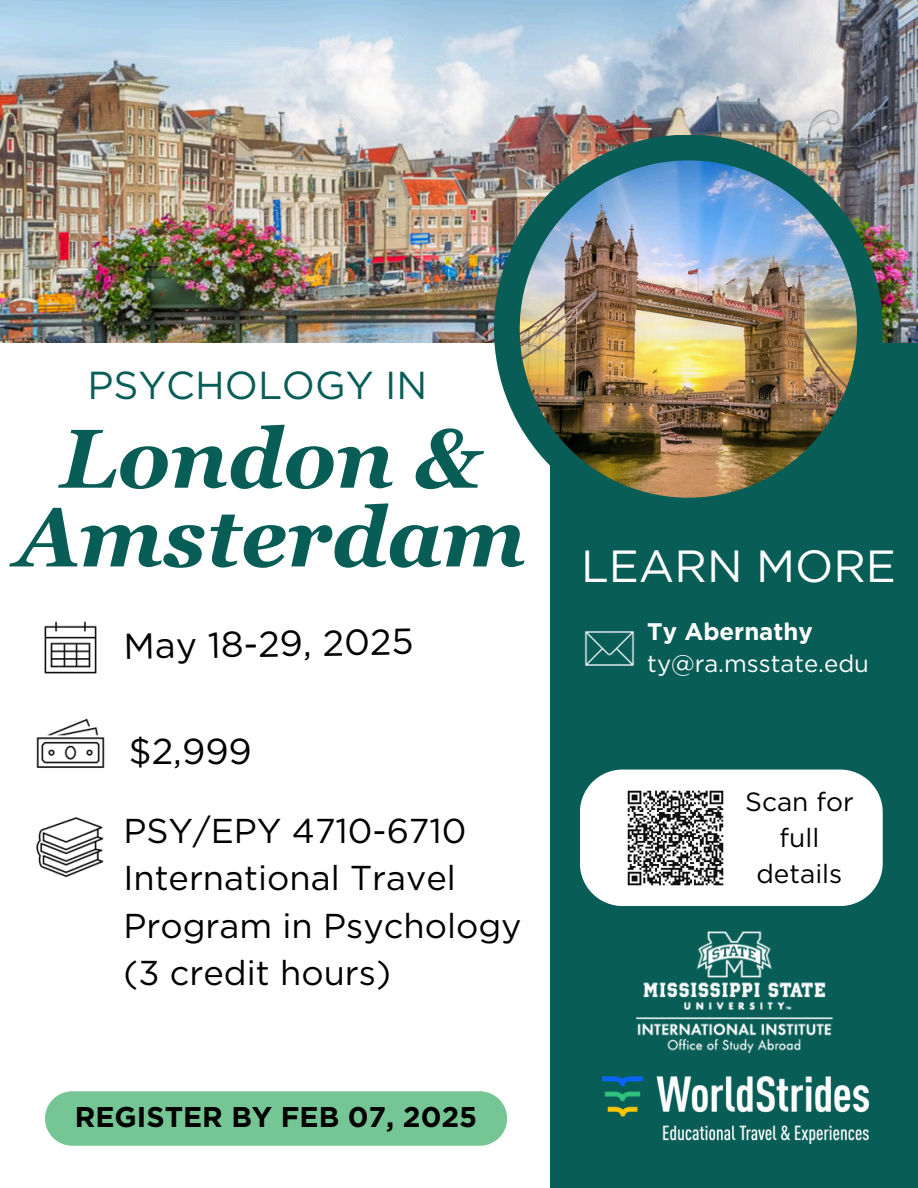
<style>
.page{position:relative;width:918px;height:1188px;background:#fff}
.page>*{position:absolute;margin:0;border:0;box-sizing:border-box;transform-origin:0 0}
.t1{font:italic 700 83.4px/78.8px "Georgia Pro";color:#085d56;text-align:center}
.t2{font:45px "Gotham";color:#fff}
.t3{font:39px "Gotham";color:#085d56}
.t4{font:36px "Gotham";color:#000}
.t5{font:34.5px/47.2px "Gotham";color:#000}
.t6{font:700 28.5px "Gotham";color:#000}
.t7{font:26.25px/36px "Gotham";color:#000;text-align:center}
.t8{font:24px "Gotham";color:#fff}
.t9{font:700 24px "Gotham";color:#fff}
</style>
<div class="page">
<div style="left:551px;top:319px;width:367px;height:869px;background:#085d56"></div>
<img style="left:0;top:0;width:917px;height:342px">
<div style="left:580px;top:770px;width:303px;height:136px;background:#fff"></div>
<div style="left:45px;top:1091px;width:462px;height:55px;background:#75c595;border-radius:27px"></div>
<img style="left:494px;top:135px;width:389px;height:388px">
<img style="left:520px;top:160px;width:337px;height:338px">
<img style="left:603px;top:1077px;width:265px;height:66px">
<img style="left:584px;top:631px;width:51px;height:35px">
<img style="left:36px;top:817px;width:68px;height:61px">
<img style="left:36px;top:718px;width:69px;height:50px">
<img style="left:44px;top:621px;width:53px;height:53px">
<img style="left:636px;top:932px;width:196px;height:120px">
<img style="left:624px;top:786px;width:103px;height:104px">
<h4 class="t3" style="left:87px;top:362px;width:342px">PSYCHOLOGY IN</h4>
<h6 class="t1" style="left:16px;top:419px;width:511px">London &amp;<br>Amsterdam</h6>
<h3 class="t4" style="left:123px;top:624px;width:291px;rotate:-1deg">May 18-29, 2025</h3>
<h1 class="t4" style="left:129px;top:729px;width:125px">$2,999</h1>
<p class="t5" style="left:123px;top:807px;width:400px">PSY/EPY 4710-6710<br>International Travel<br>Program in Psychology (3 credit hours)</p>
<p class="t6" style="left:75px;top:1100px;width:404px">REGISTER BY FEB 07, 2025</p>
<p class="t2" style="left:581px;top:539px;width:316px">LEARN MORE</p>
<p class="t9" style="left:647px;top:617px;width:167px">Ty Abernathy</p>
<h4 class="t8" style="left:647px;top:649px;width:223px">ty@ra.msstate.edu</h4>
<h5 class="t7" style="left:745px;top:783px;width:110px">Scan for full details</h5>
</div>
